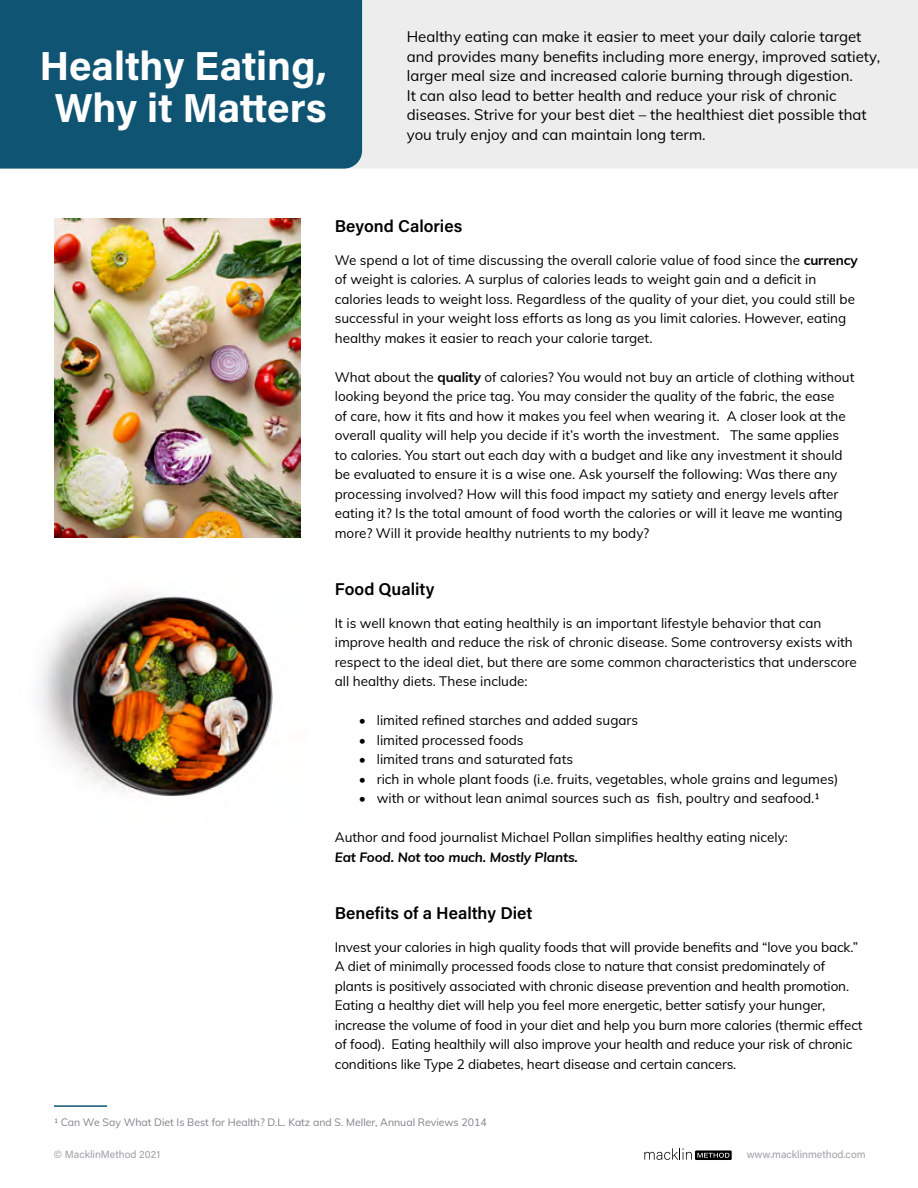
<style>
.page{position:relative;width:918px;height:1188px;background:#fff}
.page>*{position:absolute;margin:0;border:0;box-sizing:border-box;transform-origin:0 0}
.t1{font:700 40.5px/41.7px "Acumin Pro";letter-spacing:-.005em;color:#fff;text-align:center}
.t2{font:600 17.1px "Acumin Pro";color:#000}
.t3{font:15px/19.5px "Mulish";color:#000}
.t4{font:13.5px/19.5px "Mulish";color:#000}
.t5{font:italic 700 13.5px "Mulish";letter-spacing:-.01em;color:#000}
.t6{font:10.5px "Mulish";color:#808285}
.t7{font:10.5px "Acumin Pro";color:#9d9fa2}
.s1{font-weight:700}
</style>
<div class="page">
<svg style="left:695px;top:1150px;width:37px;height:10px"></svg>
<svg style="left:644px;top:1148px;width:85px;height:12px"></svg>
<div style="left:362px;top:0;width:556px;height:169px;background:#ededee"></div>
<div style="left:0;top:0;width:362px;height:169px;background:#0f5473"></div>
<hr style="left:54px;top:1105px;width:53px;height:2px;background:#0f5473">
<img style="left:54px;top:219px;width:247px;height:319px">
<img style="left:39px;top:592px;width:234px;height:204px">
<h1 class="t1" style="left:40px;top:44px;width:289px">Healthy Eating,<br>Why it Matters</h1>
<p class="t3" style="left:407px;top:26px;width:475px">Healthy eating can make it easier to meet your daily calorie target and provides many benefits including more energy, improved satiety, larger meal size and increased calorie burning through digestion.<br>It can also lead to better health and reduce your risk of chronic diseases. Strive for your best diet – the healthiest diet possible that you truly enjoy and can maintain long term.</p>
<p class="t2" style="left:335px;top:214px;width:129px">Beyond Calories</p>
<p class="t4" style="left:335px;top:249px;width:524px">We spend a lot of time discussing the overall calorie value of food since the <span class="s1">currency </span>of weight is calories. A surplus of calories leads to weight gain and a deficit in calories leads to weight loss. Regardless of the quality of your diet, you could still be successful in your weight loss efforts as long as you limit calories. However, eating healthy makes it easier to reach your calorie target.</p>
<p class="t4" style="left:335px;top:366px;width:521px">What about the <span class="s1">quality</span> of calories? You would not buy an article of clothing without looking beyond the price tag. You may consider the quality of the fabric, the ease<br>of care, how it fits and how it makes you feel when wearing it. A closer look at the overall quality will help you decide if it’s worth the investment. The same applies to calories. You start out each day with a budget and like any investment it should be evaluated to ensure it is a wise one. Ask yourself the following: Was there any processing involved? How will this food impact my satiety and energy levels after eating it? Is the total amount of food worth the calories or will it leave me wanting more? Will it provide healthy nutrients to my body?</p>
<p class="t2" style="left:335px;top:577px;width:101px">Food Quality</p>
<p class="t4" style="left:335px;top:613px;width:524px">It is well known that eating healthily is an important lifestyle behavior that can improve health and reduce the risk of chronic disease. Some controversy exists with respect to the ideal diet, but there are some common characteristics that underscore all healthy diets. These include:</p>
<p class="t4" style="left:359px;top:710px;width:281px">• limited refined starches and added sugars</p>
<p class="t4" style="left:359px;top:729px;width:166px">• limited processed foods</p>
<p class="t4" style="left:359px;top:749px;width:216px">• limited trans and saturated fats</p>
<p class="t4" style="left:359px;top:768px;width:481px">• rich in whole plant foods (i.e. fruits, vegetables, whole grains and legumes)</p>
<p class="t4" style="left:359px;top:788px;width:462px">• with or without lean animal sources such as fish, poultry and seafood.¹</p>
<p class="t4" style="left:335px;top:827px;width:455px">Author and food journalist Michael Pollan simplifies healthy eating nicely:</p>
<p class="t5" style="left:335px;top:847px;width:245px">Eat Food. Not too much. Mostly Plants.</p>
<p class="t2" style="left:335px;top:901px;width:199px">Benefits of a Healthy Diet</p>
<p class="t4" style="left:335px;top:937px;width:529px">Invest your calories in high quality foods that will provide benefits and “love you back.” A diet of minimally processed foods close to nature that consist predominately of plants is positively associated with chronic disease prevention and health promotion.<br>Eating a healthy diet will help you feel more energetic, better satisfy your hunger, increase the volume of food in your diet and help you burn more calories (thermic effect of food). Eating healthily will also improve your health and reduce your risk of chronic conditions like Type 2 diabetes, heart disease and certain cancers.</p>
<p class="t6" style="left:54px;top:1114px;width:434px">¹ Can We Say What Diet Is Best for Health? D.L. Katz and S. Meller, Annual Reviews 2014</p>
<p class="t7" style="left:54px;top:1147px;width:108px">© MacklinMethod 2021</p>
<p class="t7" style="left:747px;top:1147px;width:120px">www.macklinmethod.com</p>
</div>
